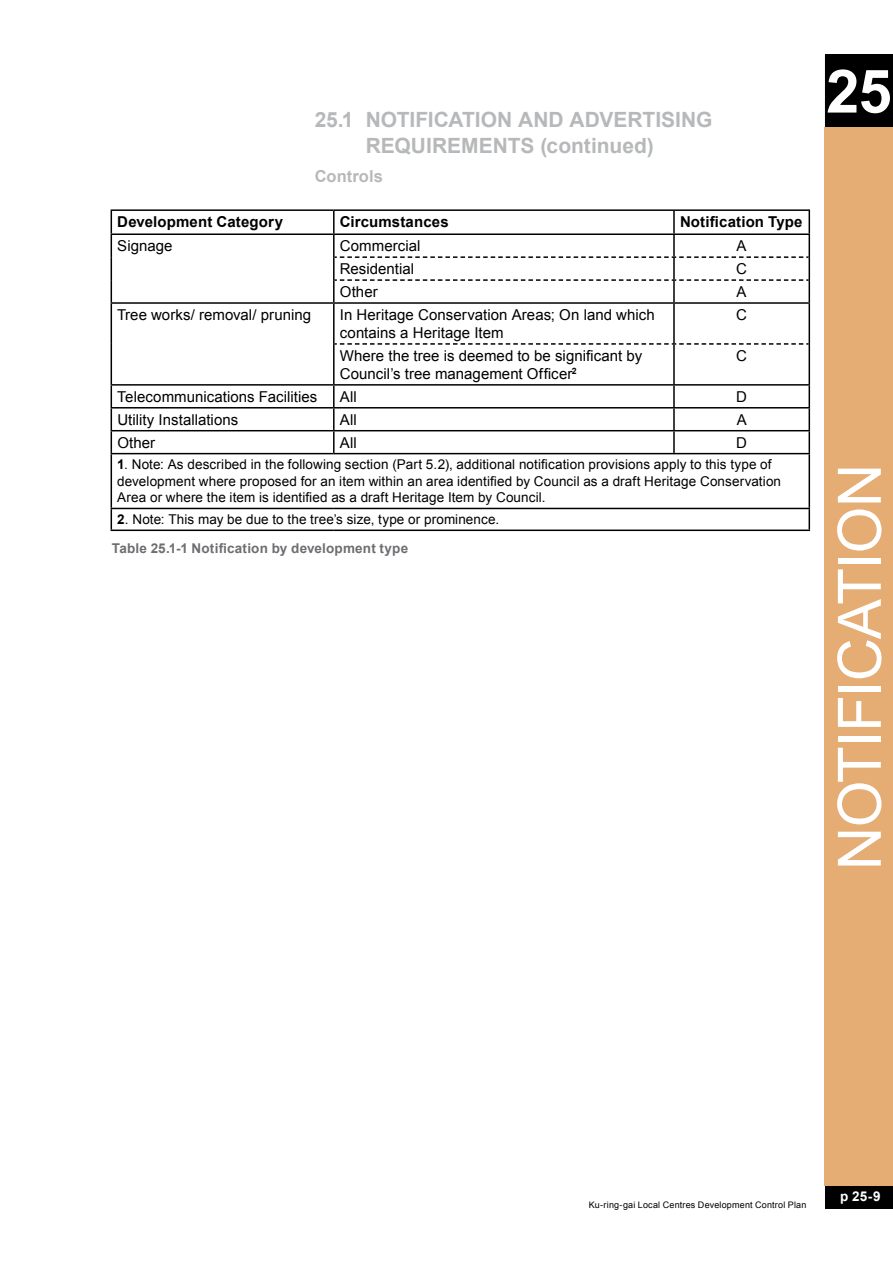
<style>
.page{position:relative;width:893px;height:1263px;background:#fff}
.page>*{position:absolute;margin:0;border:0;box-sizing:border-box;transform-origin:0 0}
.t1{font:60px "Arial";letter-spacing:-.02em;color:#fff}
.t2{font:700 60px "Arial";color:#fff}
.t3{font:700 21px/25.2px "Arial";color:#b6b8ba;text-align:center}
.t4{font:700 16.5px "Arial";letter-spacing:.005em;color:#b6b8ba}
.t5{font:15px/18px "Arial";letter-spacing:.005em;color:#000}
.t6{font:700 15px "Arial";letter-spacing:.01em;color:#000}
.t7{font:13.5px/16.5px "Arial";letter-spacing:.01em;color:#000}
.t8{font:700 13.5px "Arial";color:#fff}
.t9{font:9px "Arial";letter-spacing:.02em;color:#000}
.s1{font-weight:700}
.s2{font-weight:700;color:#6d6e71}
</style>
<div class="page">
<div style="left:825px;top:54px;width:68px;height:73px;background:#000"></div>
<div style="left:825px;top:1186px;width:68px;height:23px;background:#000"></div>
<hr style="left:111px;top:209px;width:223px;height:2px;background:#000">
<hr style="left:334px;top:209px;width:340px;height:2px;background:#000">
<hr style="left:333px;top:211px;width:2px;height:22px;background:#000">
<hr style="left:674px;top:209px;width:136px;height:2px;background:#000">
<hr style="left:673px;top:211px;width:2px;height:22px;background:#000">
<hr style="left:808px;top:211px;width:2px;height:22px;background:#000">
<hr style="left:111px;top:233px;width:223px;height:2px;background:#000">
<hr style="left:334px;top:233px;width:340px;height:2px;background:#000">
<hr style="left:674px;top:233px;width:136px;height:2px;background:#000">
<svg style="left:111px;top:211px;width:1px;height:91px"></svg>
<hr style="left:111px;top:302px;width:223px;height:2px;background:#000">
<hr style="left:111px;top:304px;width:1px;height:40px;background:#000">
<hr style="left:111px;top:344px;width:1px;height:40px;background:#000">
<hr style="left:111px;top:384px;width:223px;height:2px;background:#000">
<hr style="left:111px;top:407px;width:223px;height:1px;background:#000">
<hr style="left:111px;top:430px;width:223px;height:1px;background:#000">
<svg style="left:111px;top:386px;width:1px;height:67px"></svg>
<hr style="left:111px;top:453px;width:223px;height:1px;background:#000">
<hr style="left:111px;top:454px;width:1px;height:54px;background:#000">
<hr style="left:111px;top:508px;width:223px;height:1px;background:#000">
<svg style="left:111px;top:509px;width:1px;height:20px"></svg>
<hr style="left:334px;top:508px;width:340px;height:1px;background:#000">
<hr style="left:674px;top:508px;width:136px;height:1px;background:#000">
<hr style="left:111px;top:529px;width:223px;height:2px;background:#000">
<hr style="left:334px;top:529px;width:340px;height:2px;background:#000">
<hr style="left:674px;top:529px;width:136px;height:2px;background:#000">
<hr style="left:333px;top:386px;width:2px;height:21px;background:#000">
<hr style="left:673px;top:386px;width:2px;height:21px;background:#000">
<hr style="left:808px;top:386px;width:2px;height:21px;background:#000">
<hr style="left:334px;top:407px;width:340px;height:1px;background:#000">
<hr style="left:333px;top:408px;width:2px;height:22px;background:#000">
<hr style="left:674px;top:407px;width:136px;height:1px;background:#000">
<hr style="left:673px;top:408px;width:2px;height:22px;background:#000">
<hr style="left:808px;top:408px;width:2px;height:22px;background:#000">
<hr style="left:334px;top:430px;width:340px;height:1px;background:#000">
<hr style="left:333px;top:431px;width:2px;height:22px;background:#000">
<hr style="left:674px;top:430px;width:136px;height:1px;background:#000">
<hr style="left:673px;top:431px;width:2px;height:22px;background:#000">
<hr style="left:808px;top:431px;width:2px;height:22px;background:#000">
<hr style="left:334px;top:453px;width:340px;height:1px;background:#000">
<hr style="left:674px;top:453px;width:136px;height:1px;background:#000">
<hr style="left:808px;top:454px;width:2px;height:54px;background:#000">
<hr style="left:808px;top:509px;width:2px;height:20px;background:#000">
<hr style="left:333px;top:235px;width:2px;height:22px;background:#000">
<hr style="left:673px;top:235px;width:2px;height:21px;background:#000">
<hr style="left:808px;top:235px;width:2px;height:22px;background:#000">
<hr style="left:333px;top:257px;width:2px;height:23px;background:#000">
<hr style="left:673px;top:258px;width:2px;height:21px;background:#000">
<hr style="left:808px;top:257px;width:2px;height:23px;background:#000">
<hr style="left:333px;top:280px;width:2px;height:22px;background:#000">
<hr style="left:673px;top:281px;width:2px;height:21px;background:#000">
<hr style="left:808px;top:280px;width:2px;height:22px;background:#000">
<svg style="left:335px;top:256px;width:474px;height:2px"></svg>
<svg style="left:335px;top:279px;width:474px;height:2px"></svg>
<hr style="left:334px;top:302px;width:340px;height:2px;background:#000">
<hr style="left:333px;top:304px;width:2px;height:40px;background:#000">
<hr style="left:674px;top:302px;width:136px;height:2px;background:#000">
<hr style="left:673px;top:304px;width:2px;height:39px;background:#000">
<hr style="left:808px;top:304px;width:2px;height:40px;background:#000">
<hr style="left:333px;top:344px;width:2px;height:40px;background:#000">
<hr style="left:673px;top:345px;width:2px;height:39px;background:#000">
<hr style="left:808px;top:344px;width:2px;height:40px;background:#000">
<hr style="left:334px;top:384px;width:340px;height:2px;background:#000">
<hr style="left:674px;top:384px;width:136px;height:2px;background:#000">
<svg style="left:335px;top:343px;width:474px;height:2px"></svg>
<div style="left:825px;top:127px;width:68px;height:1058px;background:#e5ac74"></div>
<h2 class="t3" style="left:315px;top:108px;width:399px">25.1 NOTIFICATION AND ADVERTISING<br>REQUIREMENTS (continued)</h2>
<p class="t4" style="left:315px;top:165px;width:70px">Controls</p>
<p class="t6" style="left:117px;top:212px;width:167px">Development Category</p>
<p class="t6" style="left:340px;top:212px;width:110px">Circumstances</p>
<p class="t6" style="left:680px;top:212px;width:124px">Notification Type</p>
<p class="t5" style="left:117px;top:237px;width:57px">Signage</p>
<p class="t5" style="left:340px;top:237px;width:82px">Commercial</p>
<p class="t5" style="left:737px;top:237px;width:12px">A</p>
<p class="t5" style="left:340px;top:260px;width:76px">Residential</p>
<p class="t5" style="left:736px;top:260px;width:12px">C</p>
<p class="t5" style="left:340px;top:283px;width:39px">Other</p>
<p class="t5" style="left:737px;top:283px;width:12px">A</p>
<p class="t5" style="left:117px;top:306px;width:195px">Tree works/ removal/ pruning</p>
<p class="t5" style="left:340px;top:306px;width:317px">In Heritage Conservation Areas; On land which contains a Heritage Item</p>
<p class="t5" style="left:736px;top:306px;width:12px">C</p>
<p class="t5" style="left:340px;top:347px;width:304px">Where the tree is deemed to be significant by<br>Council’s tree management Officer<sup>2</sup></p>
<p class="t5" style="left:736px;top:347px;width:12px">C</p>
<p class="t5" style="left:117px;top:388px;width:202px">Telecommunications Facilities</p>
<p class="t5" style="left:340px;top:388px;width:18px">All</p>
<p class="t5" style="left:736px;top:388px;width:12px">D</p>
<p class="t5" style="left:117px;top:411px;width:122px">Utility Installations</p>
<p class="t5" style="left:340px;top:411px;width:18px">All</p>
<p class="t5" style="left:737px;top:411px;width:12px">A</p>
<p class="t5" style="left:117px;top:433px;width:39px">Other</p>
<p class="t5" style="left:340px;top:433px;width:18px">All</p>
<p class="t5" style="left:736px;top:433px;width:12px">D</p>
<p class="t7" style="left:117px;top:457px;width:665px"><span class="s1">1</span>. Note: As described in the following section (Part 5.2), additional notification provisions apply to this type of development where proposed for an item within an area identified by Council as a draft Heritage Conservation<br>Area or where the item is identified as a draft Heritage Item by Council.</p>
<p class="t7" style="left:112px;top:505px;width:389px;line-height:28.5px;text-indent:5px"><span class="s1">2</span>. Note: This may be due to the tree’s size, type or prominence.<br><span class="s2">Table 25.1-1 Notification by development type</span></p>
<h1 class="t2" style="left:826px;top:51px;width:67px">25</h1>
<h1 class="t1" style="left:820px;top:870px;width:408px;rotate:-90deg">NOTIFICATION</h1>
<p class="t9" style="left:589px;top:1199px;width:219px">Ku-ring-gai Local Centres Development Control Plan</p>
<p class="t8" style="left:840px;top:1187px;width:42px">p 25-9</p>
</div>
